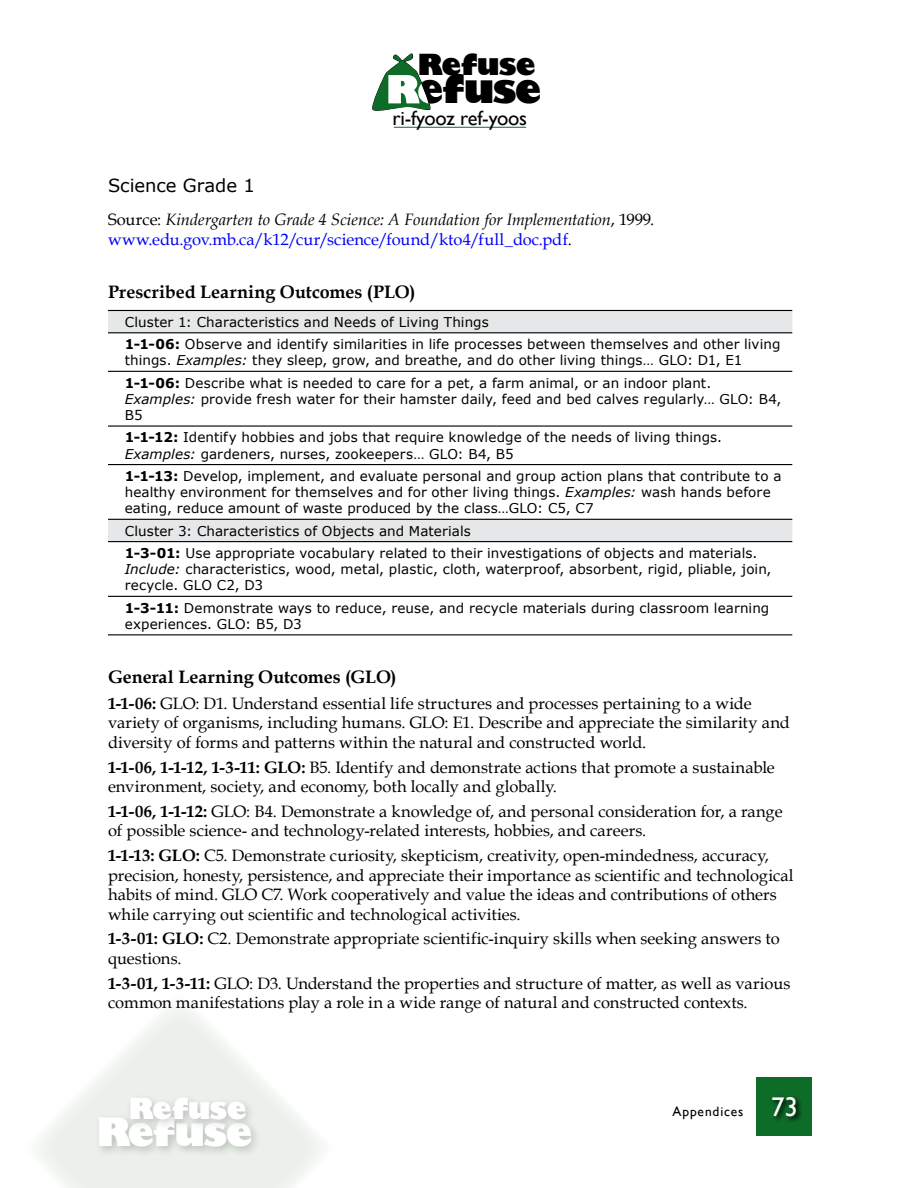
<style>
.page{position:relative;width:918px;height:1188px;background:#fff}
.page>*{position:absolute;margin:0;border:0;box-sizing:border-box;transform-origin:0 0}
.t1{font:800 38.1px "Gill Sans";letter-spacing:-.04em;color:#fff}
.t2{font:800 38.1px "Gill Sans";letter-spacing:-.04em;color:#000}
.t3{font:800 28.35px "Gill Sans";letter-spacing:-.025em;color:#fff}
.t4{font:800 28.35px "Gill Sans";letter-spacing:-.025em;color:#000}
.t5{font:20.4px "Gill Sans";letter-spacing:-.01em;color:#000}
.Head_D{font:700 18px "Book Antiqua";color:#000}
.Head_C{font:18px "Verdana";color:#000}
.Appendix_S_Paragraph{font:16.5px/19.8px "Book Antiqua";color:#000}
.Paragraph_End___3{font:16.5px/19.8px "Book Antiqua";color:#000}
.Paragraph_End___3-2{font:16.5px/19.8px "Book Antiqua";color:#0000fa}
.Table_Paragraph_A{font:13.5px/16.2px "Verdana";letter-spacing:.005em;color:#000}
.t6{font:13.5px "Gill Sans";letter-spacing:.065em;color:#000}
.s1{color:#000}
.s2{font-style:italic;color:#000}
.s3{font-weight:700}
.s4{font-style:italic}
.s5{font-size:27px;color:#fff}
</style>
<div class="page">
<svg style="left:37px;top:1006px;width:285px;height:182px;fill:#f2f5f1"></svg>
<div style="left:94px;top:1112px;width:168px;height:46px;background:#000;opacity:.2"></div>
<div style="left:125px;top:1093px;width:131px;height:37px;background:#000;opacity:.2"></div>
<hr style="left:394px;top:127px;width:132px;height:1px;background:#0e6c29">
<svg style="left:372px;top:53px;width:59px;height:58px"></svg>
<div style="left:757px;top:1078px;width:55px;height:58px;background:#0e6c29"></div>
<svg style="left:773px;top:1096px;width:28px;height:26px"></svg>
<svg style="left:108px;top:311px;width:684px;height:230px"></svg>
<hr style="left:108px;top:310px;width:684px;height:1px;background:#000">
<hr style="left:108px;top:332px;width:684px;height:1px;background:#000">
<hr style="left:108px;top:371px;width:684px;height:1px;background:#000">
<hr style="left:108px;top:425px;width:684px;height:2px;background:#000">
<hr style="left:108px;top:464px;width:684px;height:1px;background:#000">
<hr style="left:108px;top:519px;width:684px;height:1px;background:#000">
<hr style="left:108px;top:541px;width:684px;height:1px;background:#000">
<hr style="left:108px;top:596px;width:684px;height:1px;background:#000">
<hr style="left:108px;top:634px;width:684px;height:1px;background:#000">
<h2 class="t4" style="left:418px;top:47px;width:120px">Refuse</h2>
<h1 class="t2" style="left:386px;top:65px;width:157px">Refuse</h1>
<h3 class="t5" style="left:393px;top:106px;width:136px">ri-fyooz ref-yoos</h3>
<h3 class="Head_C" style="left:108px;top:174px;width:148px">Science Grade 1</h3>
<p class="Paragraph_End___3-2" style="left:108px;top:209px;width:548px"><span class="s1">Source:</span> <span class="s2">Kindergarten to Grade 4 Science: A Foundation for Implementation</span><span class="s1">, 1999. </span>www.edu.gov.mb.ca/k12/cur/science/found/kto4/full_doc.pdf<span class="s1">.</span></p>
<h4 class="Head_D" style="left:108px;top:280px;width:309px">Prescribed Learning Outcomes (PLO)</h4>
<p class="Table_Paragraph_A" style="left:125px;top:313px;width:366px">Cluster 1: Characteristics and Needs of Living Things</p>
<p class="Table_Paragraph_A" style="left:125px;top:336px;width:657px"><span class="s3">1-1-06:</span> Observe and identify similarities in life processes between themselves and other living things. <span class="s4">Examples:</span> they sleep, grow, and breathe, and do other living things… GLO: D1, E1</p>
<p class="Table_Paragraph_A" style="left:125px;top:374px;width:658px"><span class="s3">1-1-06:</span> Describe what is needed to care for a pet, a farm animal, or an indoor plant.<br><span class="s4">Examples:</span> provide fresh water for their hamster daily, feed and bed calves regularly… GLO: B4,<br>B5</p>
<p class="Table_Paragraph_A" style="left:125px;top:429px;width:599px"><span class="s3">1-1-12:</span> Identify hobbies and jobs that require knowledge of the needs of living things.<br><span class="s4">Examples:</span> gardeners, nurses, zookeepers… GLO: B4, B5</p>
<p class="Table_Paragraph_A" style="left:125px;top:467px;width:658px"><span class="s3">1-1-13:</span> Develop, implement, and evaluate personal and group action plans that contribute to a healthy environment for themselves and for other living things. <span class="s4">Examples:</span> wash hands before eating, reduce amount of waste produced by the class…GLO: C5, C7</p>
<p class="Table_Paragraph_A" style="left:125px;top:522px;width:348px">Cluster 3: Characteristics of Objects and Materials</p>
<p class="Table_Paragraph_A" style="left:125px;top:544px;width:648px"><span class="s3">1-3-01:</span> Use appropriate vocabulary related to their investigations of objects and materials.<br><span class="s4">Include:</span> characteristics, wood, metal, plastic, cloth, waterproof, absorbent, rigid, pliable, join, recycle. GLO C2, D3</p>
<p class="Table_Paragraph_A" style="left:125px;top:599px;width:646px"><span class="s3">1-3-11:</span> Demonstrate ways to reduce, reuse, and recycle materials during classroom learning experiences. GLO: B5, D3</p>
<h4 class="Head_D" style="left:108px;top:664px;width:290px">General Learning Outcomes (GLO)</h4>
<p class="Appendix_S_Paragraph" style="left:108px;top:693px;width:683px"><span class="s3">1-1-06:</span> GLO: D1. Understand essential life structures and processes pertaining to a wide variety of organisms, including humans. GLO: E1. Describe and appreciate the similarity and diversity of forms and patterns within the natural and constructed world.</p>
<p class="Appendix_S_Paragraph" style="left:108px;top:757px;width:668px"><span class="s3">1-1-06, 1-1-12, 1-3-11: GLO:</span> B5. Identify and demonstrate actions that promote a sustainable environment, society, and economy, both locally and globally.</p>
<p class="Appendix_S_Paragraph" style="left:108px;top:801px;width:676px"><span class="s3">1-1-06, 1-1-12:</span> GLO: B4. Demonstrate a knowledge of, and personal consideration for, a range of possible science- and technology-related interests, hobbies, and careers.</p>
<p class="Appendix_S_Paragraph" style="left:108px;top:845px;width:687px"><span class="s3">1-1-13: GLO:</span> C5. Demonstrate curiosity, skepticism, creativity, open-mindedness, accuracy, precision, honesty, persistence, and appreciate their importance as scientific and technological habits of mind. GLO C7. Work cooperatively and value the ideas and contributions of others while carrying out scientific and technological activities.</p>
<p class="Appendix_S_Paragraph" style="left:108px;top:929px;width:673px"><span class="s3">1-3-01: GLO:</span> C2. Demonstrate appropriate scientific-inquiry skills when seeking answers to questions.</p>
<p class="Paragraph_End___3" style="left:108px;top:973px;width:684px"><span class="s3">1-3-01, 1-3-11:</span> GLO: D3. Understand the properties and structure of matter, as well as various common manifestations play a role in a wide range of natural and constructed contexts.</p>
<h2 class="t3" style="left:128px;top:1091px;width:120px">Refuse</h2>
<h1 class="t1" style="left:96px;top:1108px;width:157px">Refuse</h1>
<p class="t6" style="left:672px;top:1104px;width:127px">Appendices <span class="s5">73</span></p>
</div>
